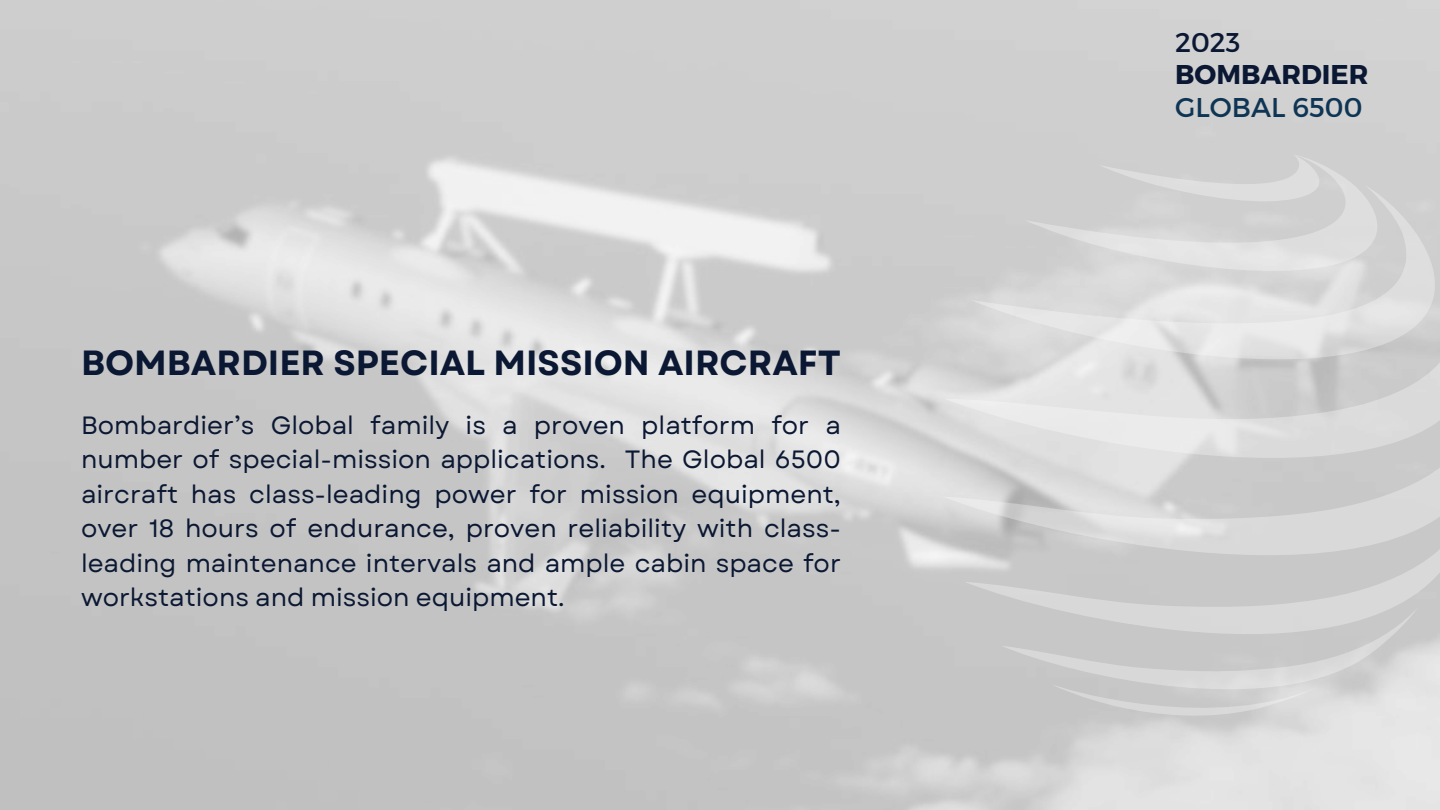
<style>
.page{position:relative;width:1440px;height:810px;background:#fff}
.page>*{position:absolute;margin:0;border:0;box-sizing:border-box;transform-origin:0 0}
.t1{font:700 34.9px "Garet";color:#0b1833}
.t2{font:700 27.1px "Montserrat";color:#0b1833}
.t3{font:27.1px "Montserrat";color:#0f3554}
.t4{font:27.1px "Montserrat";color:#0b1833}
.t5{font:25px/34.5px "Garet";color:#0b1833;text-align:justify}
</style>
<div class="page">
<svg style="left:1001px;top:688px;width:417px;height:28px;background:#d1d1d1"></svg>
<svg style="left:964px;top:617px;width:476px;height:71px;background:#cdcdcd"></svg>
<svg style="left:943px;top:377px;width:497px;height:240px;background:#cfcfcf"></svg>
<svg style="left:944px;top:278px;width:496px;height:228px;background:#d7d7d7"></svg>
<svg style="left:971px;top:185px;width:469px;height:185px;background:#dadada"></svg>
<svg style="left:1025px;top:154px;width:363px;height:132px;background:#d6d6d6"></svg>
<svg style="left:1099px;top:154px;width:233px;height:49px;background:#d3d3d3"></svg>
<h1 class="t1" style="left:81px;top:337px;width:761px">BOMBARDIER SPECIAL MISSION AIRCRAFT</h1>
<p class="t5" style="left:81px;top:408px;width:761px">Bombardier’s Global family is a proven platform for a number of special-mission applications. The Global 6500 aircraft has class-leading power for mission equipment, over 18 hours of endurance, proven reliability with class&shy;leading maintenance intervals and ample cabin space for workstations and mission equipment.</p>
<p class="t4" style="left:1175px;top:25px;width:67px">2023</p>
<p class="t2" style="left:1175px;top:57px;width:195px">BOMBARDIER</p>
<p class="t3" style="left:1175px;top:89px;width:189px">GLOBAL 6500</p>
</div>
